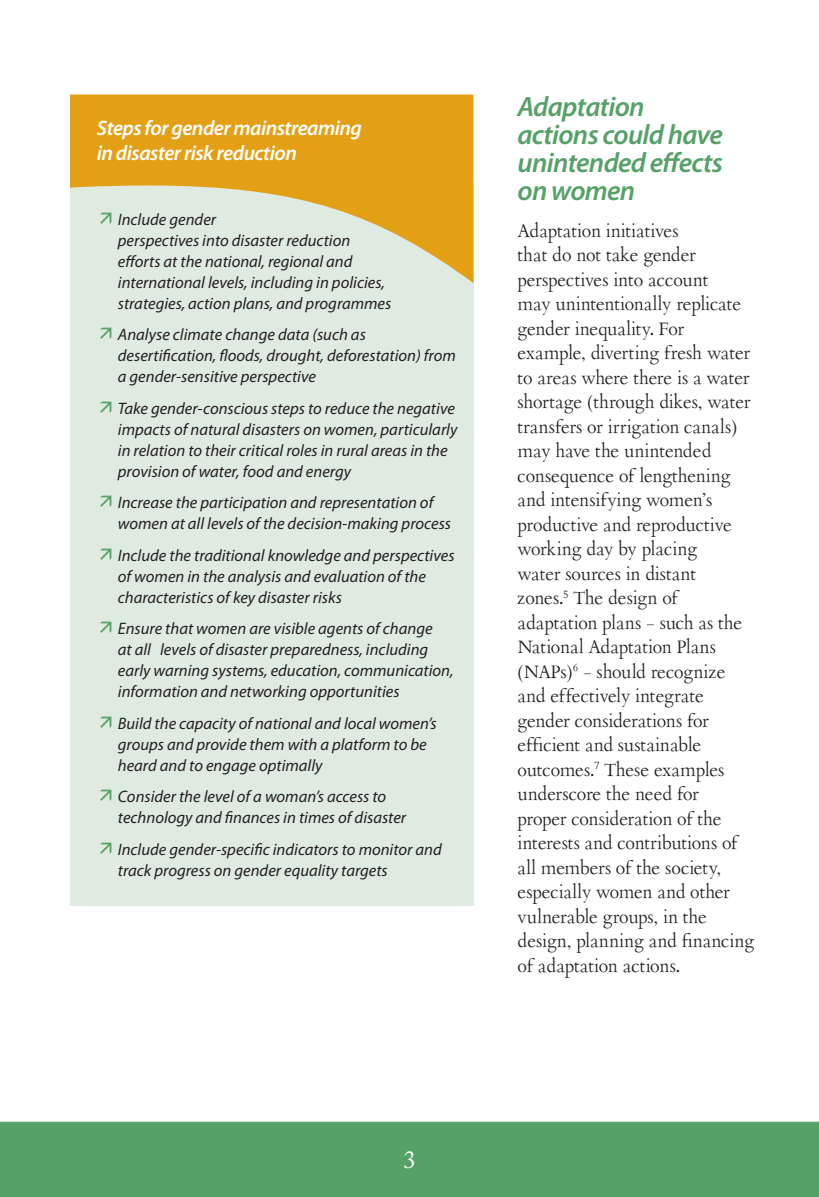
<style>
.page{position:relative;width:819px;height:1197px;background:#fff}
.page>*{position:absolute;margin:0;border:0;box-sizing:border-box;transform-origin:0 0}
.t1{font:italic 600 28px/28px "Myriad Pro";letter-spacing:-.025em;color:#56a167}
.t2{font:24.5px "Adobe Caslon Pro";color:#fff}
.t3{font:italic 600 21px/24.5px "Myriad Pro";letter-spacing:-.025em;color:#fff}
.t4{font:19.25px/24.5px "Aetna JY Newstyle Roman";letter-spacing:-.005em;color:#231f20}
.t5{font:italic 16.62px/21px "Myriad Pro";color:#231f20}
</style>
<div class="page">
<div style="left:0;top:1121px;width:819px;height:76px;background:#56a167"></div>
<div style="left:70px;top:183px;width:403px;height:723px;background:#dfebe0"></div>
<svg style="left:70px;top:95px;width:403px;height:188px;fill:#e4a015"></svg>
<svg style="left:101px;top:212px;width:11px;height:12px"></svg>
<p class="t3" style="left:97px;top:116px;width:267px">Steps for gender mainstreaming in disaster risk reduction</p>
<p class="t5" style="left:118px;top:208px;width:275px">Include gender<br>perspectives into disaster reduction efforts at the national, regional and international levels, including in policies, strategies, action plans, and programmes</p>
<p class="t5" style="left:118px;top:324px;width:339px">Analyse climate change data (such as desertification, floods, drought, deforestation) from a gender-sensitive perspective</p>
<p class="t5" style="left:118px;top:397px;width:341px">Take gender-conscious steps to reduce the negative impacts of natural disasters on women, particularly in relation to their critical roles in rural areas in the provision of water, food and energy</p>
<p class="t5" style="left:118px;top:492px;width:335px">Increase the participation and representation of women at all levels of the decision-making process</p>
<p class="t5" style="left:118px;top:544px;width:338px">Include the traditional knowledge and perspectives of women in the analysis and evaluation of the characteristics of key disaster risks</p>
<p class="t5" style="left:118px;top:618px;width:337px">Ensure that women are visible agents of change<br>at all levels of disaster preparedness, including early warning systems, education, communication, information and networking opportunities</p>
<p class="t5" style="left:118px;top:712px;width:320px">Build the capacity of national and local women’s groups and provide them with a platform to be heard and to engage optimally</p>
<p class="t5" style="left:118px;top:786px;width:290px">Consider the level of a woman’s access to technology and finances in times of disaster</p>
<p class="t5" style="left:118px;top:838px;width:326px">Include gender-specific indicators to monitor and track progress on gender equality targets</p>
<h1 class="t1" style="left:518px;top:91px;width:207px">Adaptation actions could have unintended effects on women</h1>
<p class="t4" style="left:518px;top:219px;width:238px">Adaptation initiatives<br>that do not take gender perspectives into account<br>may unintentionally replicate gender inequality. For example, diverting fresh water to areas where there is a water shortage (through dikes, water transfers or irrigation canals) may have the unintended consequence of lengthening and intensifying women’s productive and reproductive working day by placing<br>water sources in distant<br>zones.<sup>5</sup> The design of adaptation plans – such as the<br>National Adaptation Plans (NAPs)<sup>6</sup> – should recognize and effectively integrate gender considerations for efficient and sustainable outcomes.<sup>7</sup> These examples underscore the need for<br>proper consideration of the interests and contributions of all members of the society, especially women and other vulnerable groups, in the design, planning and financing of adaptation actions.</p>
<h2 class="t2" style="left:403px;top:1145px;width:14px">3</h2>
</div>
